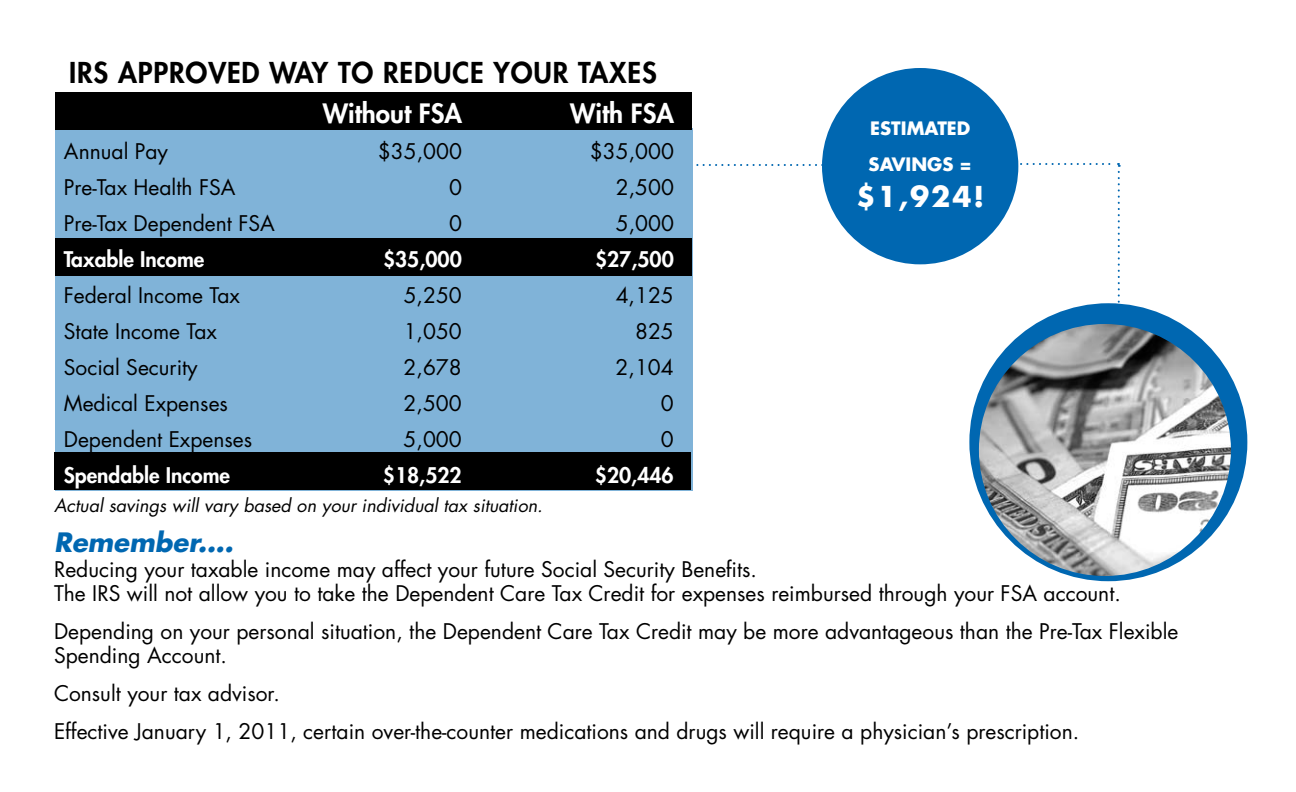
<style>
.page{position:relative;width:1296px;height:792px;background:#fff}
.page>*{position:absolute;margin:0;border:0;box-sizing:border-box;transform-origin:0 0}
.t1{font:800 28px "Futura";letter-spacing:.03em;color:#000}
.t2{font:700 28px "Futura";color:#fff}
.t3{font:800 26px "Futura";color:#fff}
.t4{font:italic 700 26px "Futura";color:#0067b1}
.t5{font:21px/24px "Futura";color:#000}
.t6{font:800 21px "Futura";color:#fff}
.t7{font:italic 18px "Futura";color:#000}
.t8{font:700 18px/36px "Futura";color:#fff}
</style>
<div class="page">
<div style="left:969px;top:303px;width:278px;height:278px;background:#0067b1;border-radius:50%"></div>
<svg style="left:692px;top:164px;width:130px;height:2px"></svg>
<div style="left:55px;top:129px;width:637px;height:362px;background:#80b3d8"></div>
<div style="left:56px;top:238px;width:636px;height:38px;background:#000"></div>
<div style="left:55px;top:92px;width:637px;height:38px;background:#000"></div>
<div style="left:54px;top:452px;width:637px;height:38px;background:#000"></div>
<div style="left:822px;top:68px;width:196px;height:196px;background:#0067b1;border-radius:50%"></div>
<svg style="left:996px;top:163px;width:124px;height:177px"></svg>
<img style="left:979px;top:324px;width:252px;height:252px;border-radius:126px">
<h1 class="t1" style="left:69px;top:54px;width:573px">IRS APPROVED WAY TO REDUCE YOUR TAXES</h1>
<p class="t3" style="left:323px;top:96px;width:141px">Without FSA</p>
<p class="t3" style="left:570px;top:96px;width:105px">With FSA</p>
<p class="t8" style="left:869px;top:110px;width:105px">ESTIMATED<br>SAVINGS =</p>
<h1 class="t2" style="left:856px;top:177px;width:130px">$1,924!</h1>
<p class="t5" style="left:64px;top:139px;width:106px">Annual Pay</p>
<p class="t5" style="left:378px;top:139px;width:86px">$35,000</p>
<p class="t5" style="left:590px;top:139px;width:86px">$35,000</p>
<p class="t5" style="left:64px;top:175px;width:173px">Pre-Tax Health FSA</p>
<p class="t5" style="left:449px;top:175px;width:14px">0</p>
<p class="t5" style="left:616px;top:175px;width:60px">2,500</p>
<p class="t5" style="left:64px;top:211px;width:212px">Pre-Tax Dependent FSA</p>
<p class="t5" style="left:449px;top:211px;width:14px">0</p>
<p class="t5" style="left:616px;top:211px;width:60px">5,000</p>
<p class="t6" style="left:64px;top:245px;width:142px">Taxable Income</p>
<p class="t6" style="left:383px;top:245px;width:80px">$35,000</p>
<p class="t6" style="left:595px;top:245px;width:80px">$27,500</p>
<p class="t5" style="left:64px;top:283px;width:178px">Federal Income Tax</p>
<p class="t5" style="left:404px;top:283px;width:60px">5,250</p>
<p class="t5" style="left:616px;top:283px;width:60px">4,125</p>
<p class="t5" style="left:64px;top:319px;width:155px">State Income Tax</p>
<p class="t5" style="left:404px;top:319px;width:60px">1,050</p>
<p class="t5" style="left:635px;top:319px;width:40px">825</p>
<p class="t5" style="left:64px;top:355px;width:135px">Social Security</p>
<p class="t5" style="left:404px;top:355px;width:60px">2,678</p>
<p class="t5" style="left:616px;top:355px;width:60px">2,104</p>
<p class="t5" style="left:64px;top:391px;width:166px">Medical Expenses</p>
<p class="t5" style="left:404px;top:391px;width:60px">2,500</p>
<p class="t5" style="left:661px;top:391px;width:14px">0</p>
<p class="t5" style="left:64px;top:427px;width:190px">Dependent Expenses</p>
<p class="t5" style="left:404px;top:427px;width:60px">5,000</p>
<p class="t5" style="left:661px;top:427px;width:14px">0</p>
<p class="t6" style="left:64px;top:461px;width:168px">Spendable Income</p>
<p class="t6" style="left:383px;top:461px;width:80px">$18,522</p>
<p class="t6" style="left:595px;top:461px;width:80px">$20,446</p>
<p class="t7" style="left:54px;top:493px;width:490px">Actual savings will vary based on your individual tax situation.</p>
<p class="t4" style="left:54px;top:524px;width:181px">Remember....</p>
<p class="t5" style="left:54px;top:557px;width:1068px">Reducing your taxable income may affect your future Social Security Benefits.<br>The IRS will not allow you to take the Dependent Care Tax Credit for expenses reimbursed through your FSA account.</p>
<p class="t5" style="left:54px;top:619px;width:1126px">Depending on your personal situation, the Dependent Care Tax Credit may be more advantageous than the Pre-Tax Flexible<br>Spending Account.</p>
<p class="t5" style="left:54px;top:674px;width:1027px;line-height:38px">Consult your tax advisor.<br>Effective January 1, 2011, certain over-the-counter medications and drugs will require a physician’s prescription.</p>
</div>
